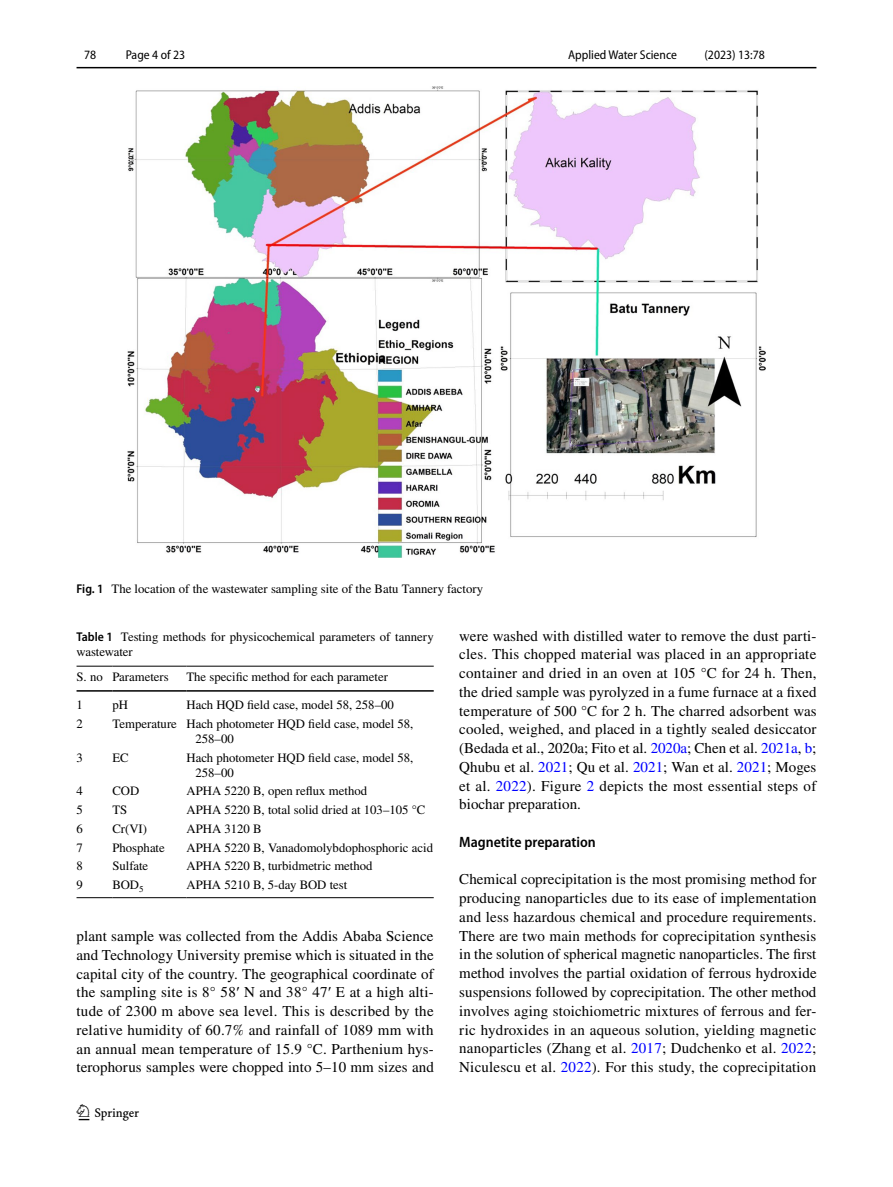
<style>
.page{position:relative;width:893px;height:1187px;background:#fff}
.page>*{position:absolute;margin:0;border:0;box-sizing:border-box;transform-origin:0 0}
.t1{font:22.5px "Springnew";color:#000}
.t2{font:15px/18.8px "STIX";letter-spacing:.015em;color:#000;text-align:justify}
.t3{font:600 semi-condensed 15px "Myriad Pro";color:#000}
.t4{font:12.75px/15px "STIX";color:#000}
.t5{font:semi-condensed 12.75px "Myriad Pro";color:#000}
.s1{font-family:"Myriad Pro";font-weight:600;font-stretch:semi-condensed}
.s2{color:#00f}
.s3{font-family:"Times New Roman"}
</style>
<div class="page">
<hr style="left:77px;top:67px;width:739px;height:1px;background:#000">
<img style="left:128px;top:87px;width:637px;height:470px">
<hr style="left:77px;top:665px;width:35px;height:1px;background:#000">
<hr style="left:77px;top:690px;width:35px;height:1px;background:#000">
<hr style="left:112px;top:665px;width:74px;height:1px;background:#000">
<hr style="left:112px;top:690px;width:74px;height:1px;background:#000">
<hr style="left:186px;top:665px;width:248px;height:1px;background:#000">
<hr style="left:186px;top:690px;width:248px;height:1px;background:#000">
<hr style="left:77px;top:897px;width:35px;height:1px;background:#000">
<hr style="left:112px;top:897px;width:74px;height:1px;background:#000">
<hr style="left:186px;top:897px;width:248px;height:1px;background:#000">
<p class="t5" style="left:84px;top:48px;width:14px">78</p>
<p class="t5" style="left:126px;top:48px;width:61px">Page 4 of 23</p>
<p class="t5" style="left:568px;top:48px;width:110px">Applied Water Science</p>
<p class="t5" style="left:704px;top:48px;width:62px">(2023) 13:78</p>
<p class="t4" style="left:77px;top:581px;width:408px"><span class="s1">Fig. 1</span> The location of the wastewater sampling site of the Batu Tannery factory</p>
<p class="t4" style="left:77px;top:629px;width:359px"><span class="s1">Table 1</span> Testing methods for physicochemical parameters of tannery wastewater</p>
<p class="t4" style="left:77px;top:670px;width:94px">S. no Parameters</p>
<p class="t4" style="left:186px;top:670px;width:203px">The specific method for each parameter</p>
<p class="t4" style="left:77px;top:698px;width:8px">1</p>
<p class="t4" style="left:112px;top:698px;width:17px">pH</p>
<p class="t4" style="left:186px;top:698px;width:209px">Hach HQD field case, model 58, 258–00</p>
<p class="t4" style="left:77px;top:717px;width:8px">2</p>
<p class="t4" style="left:195px;top:717px;width:219px;text-indent:-83px">Temperature Hach photometer HQD field case, model 58,<br>258–00</p>
<p class="t4" style="left:77px;top:750px;width:8px">3</p>
<p class="t4" style="left:112px;top:750px;width:18px">EC</p>
<p class="t4" style="left:195px;top:750px;width:219px;text-indent:-9px">Hach photometer HQD field case, model 58,<br>258–00</p>
<p class="t4" style="left:77px;top:784px;width:8px">4</p>
<p class="t4" style="left:112px;top:784px;width:28px">COD</p>
<p class="t4" style="left:187px;top:784px;width:182px">APHA 5220 B, open reflux method</p>
<p class="t4" style="left:77px;top:803px;width:8px">5</p>
<p class="t4" style="left:112px;top:803px;width:16px">TS</p>
<p class="t4" style="left:187px;top:803px;width:240px">APHA 5220 B, total solid dried at 103–105 °C</p>
<p class="t4" style="left:77px;top:821px;width:8px">6</p>
<p class="t4" style="left:112px;top:821px;width:36px">Cr(VI)</p>
<p class="t4" style="left:187px;top:821px;width:77px">APHA 3120 B</p>
<p class="t4" style="left:77px;top:840px;width:8px">7</p>
<p class="t4" style="left:112px;top:840px;width:54px">Phosphate</p>
<p class="t4" style="left:187px;top:840px;width:248px">APHA 5220 B, Vanadomolybdophosphoric acid</p>
<p class="t4" style="left:77px;top:859px;width:8px">8</p>
<p class="t4" style="left:112px;top:859px;width:37px">Sulfate</p>
<p class="t4" style="left:187px;top:859px;width:188px">APHA 5220 B, turbidmetric method</p>
<p class="t4" style="left:77px;top:878px;width:8px">9</p>
<p class="t4" style="left:112px;top:878px;width:33px">BOD<sub>5</sub></p>
<p class="t4" style="left:186px;top:878px;width:162px">APHA 5210 B, 5-day BOD test</p>
<p class="t2" style="left:459px;top:627px;width:359px">were washed with distilled water to remove the dust parti&shy;cles. This chopped material was placed in an appropriate container and dried in an oven at 105 °C for 24 h. Then, the dried sample was pyrolyzed in a fume furnace at a fixed temperature of 500 °C for 2 h. The charred adsorbent was cooled, weighed, and placed in a tightly sealed desiccator (Bedada et al., 2020a; Fito et al. <span class="s2">2020a</span>; Chen et al. <span class="s2">2021a</span>, <span class="s2">b</span>; Qhubu et al. <span class="s2">2021</span>; Qu et al. <span class="s2">2021</span>; Wan et al. <span class="s2">2021</span>; Moges et al. <span class="s2">2022</span>). Figure <span class="s2">2</span> depicts the most essential steps of biochar preparation.</p>
<p class="t3" style="left:459px;top:833px;width:138px">Magnetite preparation</p>
<p class="t2" style="left:459px;top:871px;width:359px">Chemical coprecipitation is the most promising method for producing nanoparticles due to its ease of implementation and less hazardous chemical and procedure requirements.<br>There are two main methods for coprecipitation synthesis in the solution of spherical magnetic nanoparticles. The first method involves the partial oxidation of ferrous hydroxide suspensions followed by coprecipitation. The other method involves aging stoichiometric mixtures of ferrous and fer&shy;ric hydroxides in an aqueous solution, yielding magnetic nanoparticles (Zhang et al. <span class="s2">2017</span>; Dudchenko et al. <span class="s2">2022</span>; Niculescu et al. <span class="s2">2022</span>). For this study, the coprecipitation</p>
<p class="t2" style="left:77px;top:927px;width:359px">plant sample was collected from the Addis Ababa Science and Technology University premise which is situated in the capital city of the country. The geographical coordinate of the sampling site is 8° 58<span class="s3">′</span> N and 38° 47<span class="s3">′</span> E at a high alti&shy;tude of 2300 m above sea level. This is described by the relative humidity of 60.7% and rainfall of 1089 mm with an annual mean temperature of 15.9 °C. Parthenium hys&shy;terophorus samples were chopped into 5–10 mm sizes and</p>
<h1 class="t1" style="left:79px;top:1104px;width:62px">1 3</h1>
</div>
